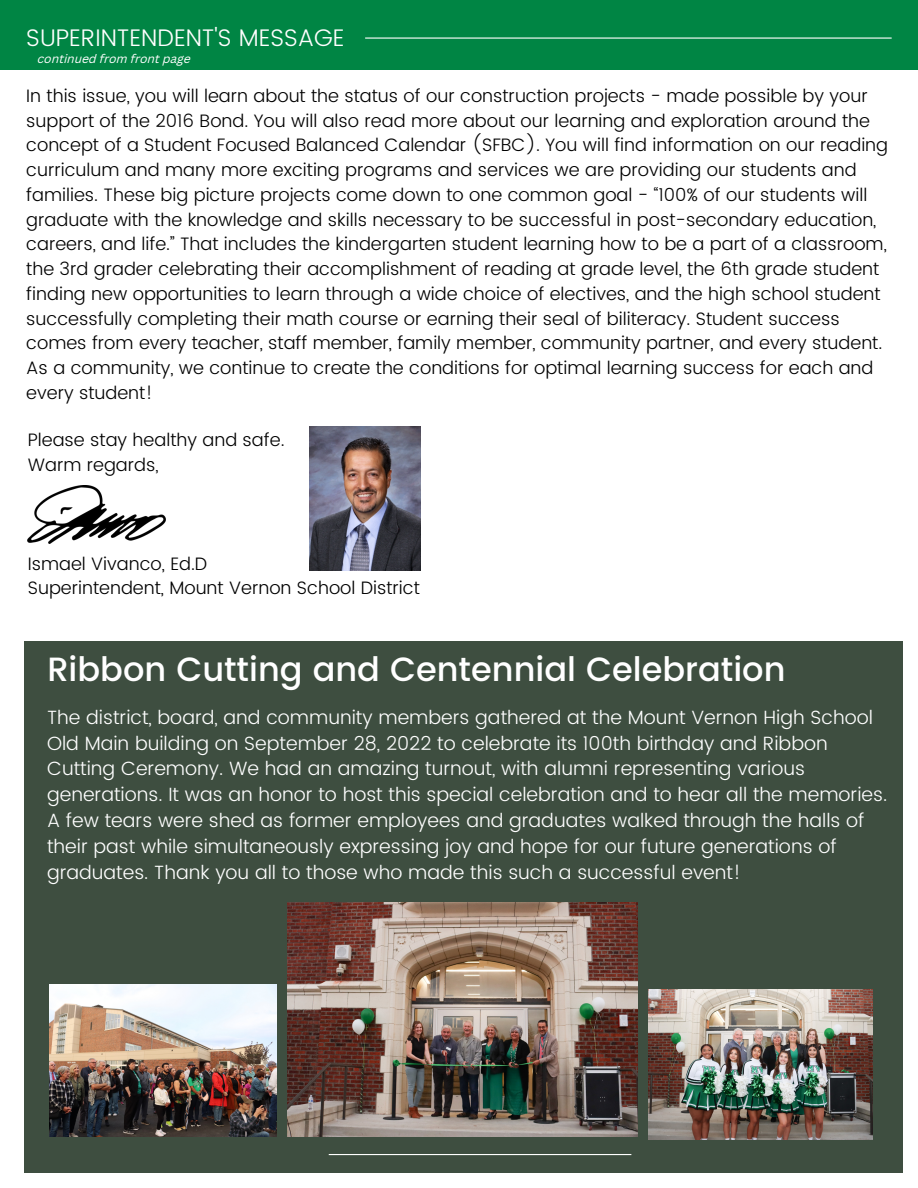
<style>
.page{position:relative;width:918px;height:1188px;background:#fff}
.page>*{position:absolute;margin:0;border:0;box-sizing:border-box;transform-origin:0 0}
.t1{font:500 33.6px "Poppins";color:#fff}
.t2{font:300 24px "Poppins";color:#fff}
.t3{font:300 19.2px/25.8px "Poppins";color:#fff}
.t4{font:300 18px/24.8px "Poppins";color:#000}
.t5{font:italic 12px "Canva Sans";color:#fff}
</style>
<div class="page">
<div style="left:0;top:0;width:918px;height:70px;background:#008544"></div>
<div style="left:24px;top:642px;width:879px;height:531px;background:#3e4e40"></div>
<hr style="left:365px;top:38px;width:527px;height:1px;background:#fff">
<hr style="left:329px;top:1154px;width:302px;height:1px;background:#fff">
<img style="left:310px;top:427px;width:110px;height:144px">
<img style="left:28px;top:485px;width:137px;height:59px">
<img style="left:287px;top:903px;width:350px;height:234px">
<img style="left:648px;top:990px;width:224px;height:149px">
<img style="left:50px;top:985px;width:227px;height:152px">
<h2 class="t2" style="left:26px;top:24px;width:320px">SUPERINTENDENT'S MESSAGE</h2>
<p class="t5" style="left:38px;top:54px;width:155px">continued from front page</p>
<p class="t4" style="left:26px;top:83px;width:863px">In this issue, you will learn about the status of our construction projects - made possible by your support of the 2016 Bond. You will also read more about our learning and exploration around the concept of a Student Focused Balanced Calendar (SFBC). You will find information on our reading curriculum and many more exciting programs and services we are providing our students and families. These big picture projects come down to one common goal - “100% of our students will graduate with the knowledge and skills necessary to be successful in post-secondary education, careers, and life.” That includes the kindergarten student learning how to be a part of a classroom, the 3rd grader celebrating their accomplishment of reading at grade level, the 6th grade student finding new opportunities to learn through a wide choice of electives, and the high school student successfully completing their math course or earning their seal of biliteracy. Student success comes from every teacher, staff member, family member, community partner, and every student.<br>As a community, we continue to create the conditions for optimal learning success for each and every student!</p>
<p class="t4" style="left:28px;top:427px;width:258px">Please stay healthy and safe.<br>Warm regards,</p>
<p class="t4" style="left:28px;top:551px;width:394px">Ismael Vivanco, Ed.D<br>Superintendent, Mount Vernon School District</p>
<h1 class="t1" style="left:47px;top:650px;width:740px">Ribbon Cutting and Centennial Celebration</h1>
<p class="t3" style="left:47px;top:704px;width:842px">The district, board, and community members gathered at the Mount Vernon High School Old Main building on September 28, 2022 to celebrate its 100th birthday and Ribbon Cutting Ceremony. We had an amazing turnout, with alumni representing various generations. It was an honor to host this special celebration and to hear all the memories.<br>A few tears were shed as former employees and graduates walked through the halls of their past while simultaneously expressing joy and hope for our future generations of graduates. Thank you all to those who made this such a successful event!</p>
</div>
